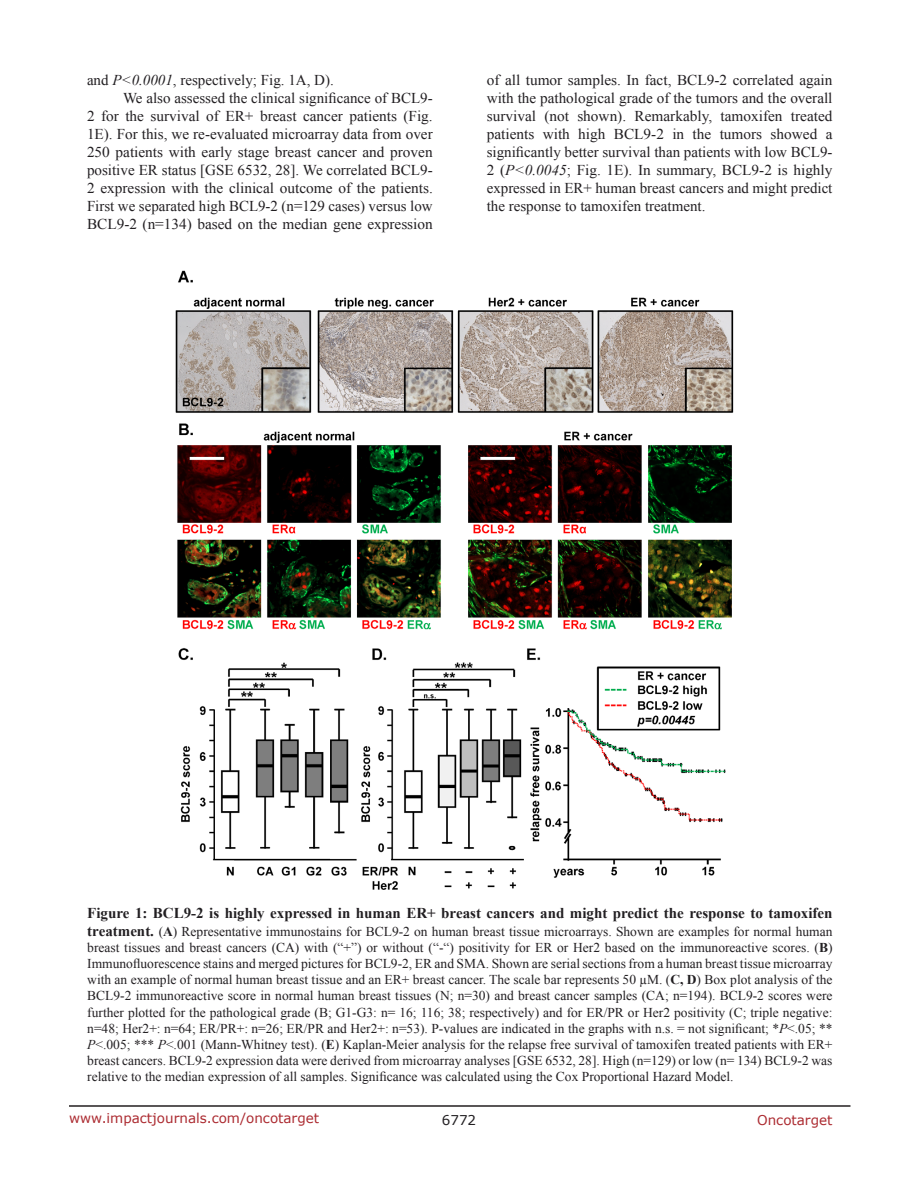
<style>
.page{position:relative;width:918px;height:1188px;background:#fff}
.page>*{position:absolute;margin:0;border:0;box-sizing:border-box;transform-origin:0 0}
.BodyText{font:15px/18px "Times New Roman";color:#221f22;text-align:justify}
.FigureText{font:700 15px "Times New Roman";color:#221f22}
.FigureText-2{font:13.5px/16.2px "Times New Roman";color:#221f22;text-align:justify}
.t1{font:13.5px "Verdana";color:#ac2b31}
.t2{font:13.5px "Verdana";color:#221f22}
.s1{font-style:italic}
.s2{font-weight:700;font-size:15px}
.s3{font-weight:700}
</style>
<div class="page">
<hr style="left:69px;top:1105px;width:781px;height:2px;background:#231f20">
<img style="left:175px;top:270px;width:559px;height:620px">
<p class="BodyText" style="left:87px;top:71px;width:248px">and <span class="s1">P&lt;0.0001</span>, respectively; Fig. 1A, D).</p>
<p class="BodyText" style="left:87px;top:89px;width:347px;text-indent:36px">We also assessed the clinical significance of BCL9- 2 for the survival of ER+ breast cancer patients (Fig.<br>1E). For this, we re-evaluated microarray data from over 250 patients with early stage breast cancer and proven positive ER status [GSE 6532, 28]. We correlated BCL9- 2 expression with the clinical outcome of the patients.<br>First we separated high BCL9-2 (n=129 cases) versus low BCL9-2 (n=134) based on the median gene expression</p>
<p class="BodyText" style="left:487px;top:71px;width:347px">of all tumor samples. In fact, BCL9-2 correlated again with the pathological grade of the tumors and the overall survival (not shown). Remarkably, tamoxifen treated patients with high BCL9-2 in the tumors showed a significantly better survival than patients with low BCL9- 2 (<span class="s1">P&lt;0.0045</span>; Fig. 1E). In summary, BCL9-2 is highly expressed in ER+ human breast cancers and might predict the response to tamoxifen treatment.</p>
<p class="FigureText" style="left:87px;top:902px;width:747px">Figure 1: BCL9-2 is highly expressed in human ER+ breast cancers and might predict the response to tamoxifen</p>
<p class="FigureText-2" style="left:87px;top:923px;width:747px"><span class="s2">treatment.</span> (<span class="s3">A</span>) Representative immunostains for BCL9-2 on human breast tissue microarrays. Shown are examples for normal human breast tissues and breast cancers (CA) with (“+”) or without (“-“) positivity for ER or Her2 based on the immunoreactive scores. (<span class="s3">B</span>)<br>Immunofluorescence stains and merged pictures for BCL9-2, ER and SMA. Shown are serial sections from a human breast tissue microarray with an example of normal human breast tissue and an ER+ breast cancer. The scale bar represents 50 µM. (<span class="s3">C, D</span>) Box plot analysis of the BCL9-2 immunoreactive score in normal human breast tissues (N; n=30) and breast cancer samples (CA; n=194). BCL9-2 scores were further plotted for the pathological grade (B; G1-G3: n= 16; 116; 38; respectively) and for ER/PR or Her2 positivity (C; triple negative: n=48; Her2+: n=64; ER/PR+: n=26; ER/PR and Her2+: n=53). P-values are indicated in the graphs with n.s. = not significant; *<span class="s1">P</span>&lt;.05; ** <span class="s1">P</span>&lt;.005; *** <span class="s1">P</span>&lt;.001 (Mann-Whitney test). (<span class="s3">E</span>) Kaplan-Meier analysis for the relapse free survival of tamoxifen treated patients with ER+ breast cancers. BCL9-2 expression data were derived from microarray analyses [GSE 6532, 28]. High (n=129) or low (n= 134) BCL9-2 was relative to the median expression of all samples. Significance was calculated using the Cox Proportional Hazard Model.</p>
<p class="t1" style="left:69px;top:1109px;width:252px">www.impactjournals.com/oncotarget</p>
<p class="t2" style="left:442px;top:1111px;width:36px">6772</p>
<p class="t1" style="left:757px;top:1111px;width:77px">Oncotarget</p>
</div>
